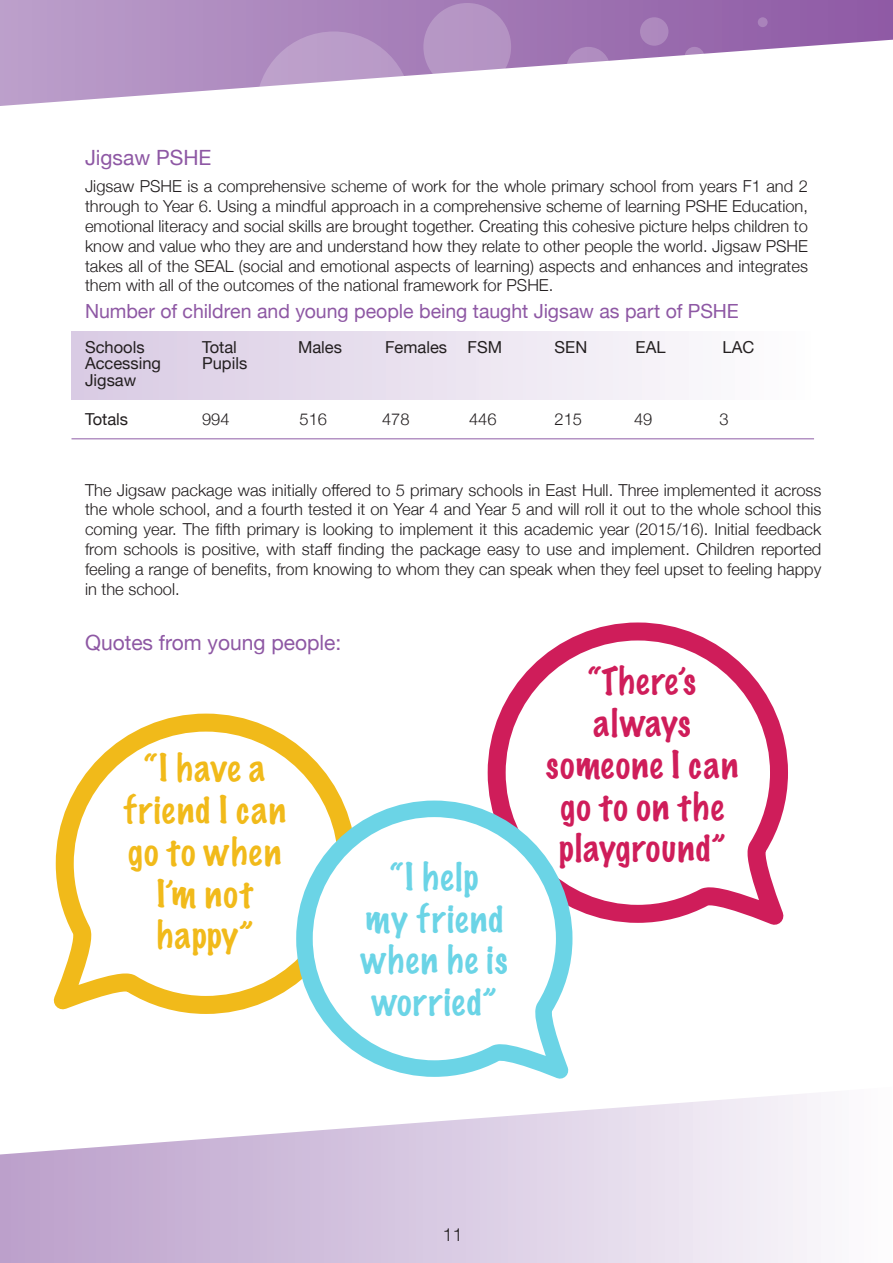
<style>
.page{position:relative;width:893px;height:1263px;background:#fff}
.page>*{position:absolute;margin:0;border:0;box-sizing:border-box;transform-origin:0 0}
.t1{font:100 34.8px/41.7px "Marker Felt";letter-spacing:.04em;color:#cf1d5a;text-align:center}
.t2{font:100 34.8px/41.7px "Marker Felt";letter-spacing:.04em;color:#f1ba1a;text-align:center}
.t3{font:100 34.8px/41.8px "Marker Felt";letter-spacing:.045em;color:#6bd4e6;text-align:center}
.t4{font:21px "Helvetica Neue";color:#8e58a4}
.t5{font:19.5px "Helvetica Neue";color:#8e58a4}
.t6{font:300 18px "Helvetica Neue";color:#231f20}
.t7{font:300 16.5px/19.8px "Helvetica Neue";color:#231f20;text-align:justify}
.t8{font:16.5px "Helvetica Neue";color:#231f20}
</style>
<div class="page">
<svg style="left:487px;top:622px;width:301px;height:303px"></svg>
<svg style="left:53px;top:713px;width:285px;height:301px"></svg>
<div style="left:71px;top:332px;width:742px;height:68px;background:linear-gradient(to right,#d9cae3,#fefdfe)"></div>
<hr style="left:71px;top:438px;width:743px;height:1px;background:#b493c4">
<svg style="left:0;top:0;width:893px;height:106px"></svg>
<svg style="left:256px;top:31px;width:156px;height:156px"></svg>
<svg style="left:423px;top:3px;width:88px;height:88px;fill:#b695c5"></svg>
<svg style="left:566px;top:47px;width:44px;height:44px"></svg>
<div style="left:640px;top:17px;width:28px;height:29px;background:#ae89be;border-radius:50%"></div>
<svg style="left:685px;top:47px;width:19px;height:20px"></svg>
<div style="left:758px;top:17px;width:10px;height:10px;background:#aa83bb;border-radius:50%"></div>
<svg style="left:0;top:1093px;width:821px;height:170px"></svg>
<svg style="left:288px;top:792px;width:293px;height:287px"></svg>
<p class="t4" style="left:85px;top:143px;width:128px">Jigsaw PSHE</p>
<p class="t7" style="left:85px;top:175px;width:724px">Jigsaw PSHE is a comprehensive scheme of work for the whole primary school from years F1 and 2 through to Year 6. Using a mindful approach in a comprehensive scheme of learning PSHE Education, emotional literacy and social skills are brought together. Creating this cohesive picture helps children to know and value who they are and understand how they relate to other people the world. Jigsaw PSHE takes all of the SEAL (social and emotional aspects of learning) aspects and enhances and integrates them with all of the outcomes of the national framework for PSHE.</p>
<p class="t5" style="left:85px;top:297px;width:655px">Number of children and young people being taught Jigsaw as part of PSHE</p>
<p class="t8" style="left:85px;top:335px;width:61px">Schools</p>
<p class="t8" style="left:202px;top:335px;width:36px">Total</p>
<p class="t8" style="left:298px;top:335px;width:46px">Males</p>
<p class="t8" style="left:385px;top:335px;width:119px">Females FSM</p>
<p class="t8" style="left:555px;top:335px;width:34px">SEN</p>
<p class="t8" style="left:636px;top:335px;width:31px">EAL</p>
<p class="t8" style="left:723px;top:335px;width:33px">LAC</p>
<p class="t8" style="left:85px;top:351px;width:78px">Accessing</p>
<p class="t8" style="left:202px;top:351px;width:47px">Pupils</p>
<p class="t8" style="left:85px;top:368px;width:53px">Jigsaw</p>
<p class="t8" style="left:85px;top:408px;width:45px">Totals</p>
<p class="t7" style="left:202px;top:408px;width:29px">994</p>
<p class="t7" style="left:300px;top:408px;width:29px">516</p>
<p class="t7" style="left:382px;top:408px;width:29px">478</p>
<p class="t7" style="left:469px;top:408px;width:29px">446</p>
<p class="t7" style="left:555px;top:408px;width:29px">215</p>
<p class="t7" style="left:634px;top:408px;width:20px">49</p>
<p class="t7" style="left:720px;top:408px;width:11px">3</p>
<p class="t7" style="left:85px;top:479px;width:738px">The Jigsaw package was initially offered to 5 primary schools in East Hull. Three implemented it across the whole school, and a fourth tested it on Year 4 and Year 5 and will roll it out to the whole school this coming year. The fifth primary is looking to implement it this academic year (2015/16). Initial feedback from schools is positive, with staff finding the package easy to use and implement. Children reported feeling a range of benefits, from knowing to whom they can speak when they feel upset to feeling happy in the school.</p>
<p class="t4" style="left:85px;top:628px;width:258px">Quotes from young people:</p>
<p class="t2" style="left:123px;top:747px;width:164px">“I have a friend I can go to when<br>I’m not happy”</p>
<p class="t3" style="left:361px;top:855px;width:148px">“I help<br>my friend when he is worried”</p>
<p class="t1" style="left:588px;top:660px;width:109px">“There’s</p>
<p class="t1" style="left:546px;top:701px;width:194px">always someone I can go to on the playground”</p>
<p class="t6" style="left:443px;top:1220px;width:22px">11</p>
</div>
